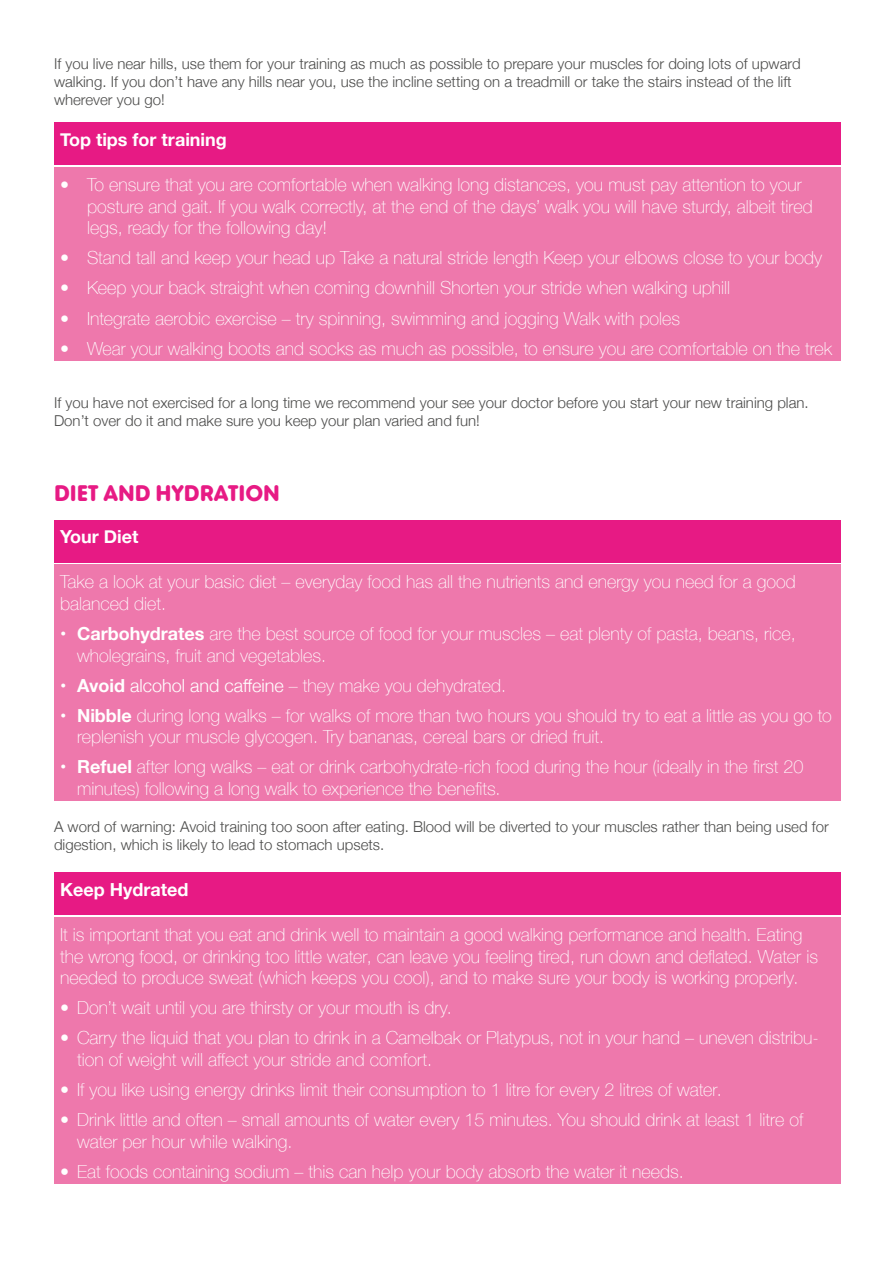
<style>
.page{position:relative;width:893px;height:1263px;background:#fff}
.page>*{position:absolute;margin:0;border:0;box-sizing:border-box;transform-origin:0 0}
.heading{font:700 24px "Betty";color:#e71a84}
.cells{font:100 18px/21.6px "Helvetica Neue";color:#fff}
.cell_headers{font:700 18px "Helvetica Neue";color:#fff}
.body{font:300 15px/18px "Helvetica Neue";color:#4b4b4a}
.s1{font-weight:700}
.s2{font-weight:300}
</style>
<div class="page">
<div style="left:54px;top:168px;width:787px;height:193px;background:#ee78ac"></div>
<div style="left:54px;top:123px;width:787px;height:42px;background:#e71a84"></div>
<div style="left:54px;top:565px;width:787px;height:236px;background:#ee78ac"></div>
<div style="left:54px;top:917px;width:787px;height:267px;background:#ee78ac"></div>
<div style="left:54px;top:520px;width:787px;height:42px;background:#e71a84"></div>
<div style="left:54px;top:872px;width:787px;height:43px;background:#e71a84"></div>
<p class="body" style="left:54px;top:53px;width:748px">If you live near hills, use them for your training as much as possible to prepare your muscles for doing lots of upward walking. If you don’t have any hills near you, use the incline setting on a treadmill or take the stairs instead of the lift wherever you go!</p>
<p class="cell_headers" style="left:60px;top:126px;width:168px">Top tips for training</p>
<p class="cells" style="left:87px;top:173px;width:727px;text-indent:-27px">• To ensure that you are comfortable when walking long distances, you must pay attention to your posture and gait. If you walk correctly, at the end of the days’ walk you will have sturdy, albeit tired legs, ready for the following day!</p>
<p class="cells" style="left:60px;top:246px;width:764px">• Stand tall and keep your head up Take a natural stride length Keep your elbows close to your body</p>
<p class="cells" style="left:60px;top:276px;width:672px">• Keep your back straight when coming downhill Shorten your stride when walking uphill</p>
<p class="cells" style="left:60px;top:307px;width:622px">• Integrate aerobic exercise – try spinning, swimming and jogging Walk with poles</p>
<p class="cells" style="left:60px;top:337px;width:774px">• Wear your walking boots and socks as much as possible, to ensure you are comfortable on the trek</p>
<p class="body" style="left:54px;top:393px;width:756px">If you have not exercised for a long time we recommend your see your doctor before you start your new training plan.<br>Don’t over do it and make sure you keep your plan varied and fun!</p>
<p class="heading" style="left:54px;top:483px;width:228px">DIET AND HYDRATION</p>
<p class="cell_headers" style="left:60px;top:523px;width:80px">Your Diet</p>
<p class="cells" style="left:60px;top:570px;width:737px">Take a look at your basic diet – everyday food has all the nutrients and energy you need for a good balanced diet.</p>
<p class="cells" style="left:77px;top:622px;width:720px;text-indent:-17px"><span class="s1">• Carbohydrates</span> are the best source of food for your muscles – eat plenty of pasta, beans, rice, wholegrains, fruit and vegetables.</p>
<p class="cells" style="left:60px;top:674px;width:447px"><span class="s1">• Avoid</span> <span class="s2">alcohol and caffeine</span> – they make you dehydrated.</p>
<p class="cells" style="left:77px;top:704px;width:756px;text-indent:-17px"><span class="s1">• Nibble</span> during long walks – for walks of more than two hours you should try to eat a little as you go to replenish your muscle glycogen. Try bananas, cereal bars or dried fruit.</p>
<p class="cells" style="left:77px;top:755px;width:728px;text-indent:-17px"><span class="s1">• Refuel</span> after long walks – eat or drink carbohydrate-rich food during the hour (ideally in the first 20 minutes) following a long walk to experience the benefits.</p>
<p class="body" style="left:54px;top:816px;width:776px">A word of warning: Avoid training too soon after eating. Blood will be diverted to your muscles rather than being used for digestion, which is likely to lead to stomach upsets.</p>
<p class="cell_headers" style="left:60px;top:875px;width:130px">Keep Hydrated</p>
<p class="cells" style="left:60px;top:923px;width:759px">It is important that you eat and drink well to maintain a good walking performance and health. Eating the wrong food, or drinking too little water, can leave you feeling tired, run down and deflated. Water is needed to produce sweat (which keeps you cool), and to make sure your body is working properly.</p>
<p class="cells" style="left:60px;top:996px;width:393px">• Don’t wait until you are thirsty or your mouth is dry.</p>
<p class="cells" style="left:77px;top:1026px;width:743px;text-indent:-17px">• Carry the liquid that you plan to drink in a Camelbak or Platypus, not in your hand – uneven distribu&shy;tion of weight will affect your stride and comfort.</p>
<p class="cells" style="left:60px;top:1078px;width:663px">• If you like using energy drinks limit their consumption to 1 litre for every 2 litres of water.</p>
<p class="cells" style="left:77px;top:1108px;width:728px;text-indent:-17px">• Drink little and often – small amounts of water every 15 minutes. You should drink at least 1 litre of water per hour while walking.</p>
<p class="cells" style="left:60px;top:1160px;width:625px">• Eat foods containing sodium – this can help your body absorb the water it needs.</p>
</div>
